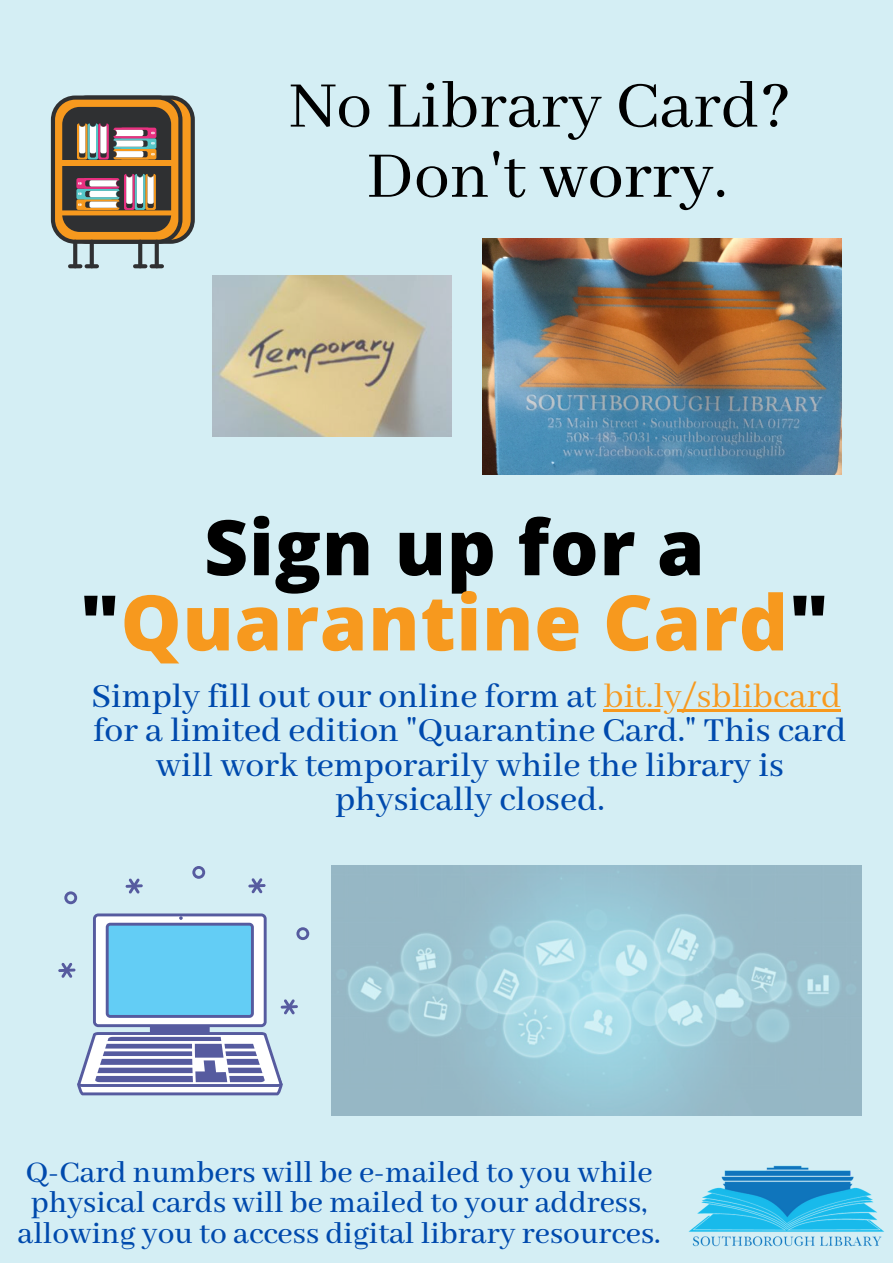
<style>
.page{position:relative;width:893px;height:1263px;background:#d4eef4}
.page>*{position:absolute;margin:0;border:0;box-sizing:border-box;transform-origin:0 0}
.t1{font:800 76.57px/75.2px "Open Sans";letter-spacing:.01em;color:#f7991e;text-align:center}
.t2{font:71.78px/70.1px "Abhaya Libre";color:#000;text-align:center}
.t3{font:500 37.5px/34.5px "Abhaya Libre";color:#004aad;text-align:center}
.t4{font:500 33.45px/30.5px "Abhaya Libre";color:#004aad;text-align:center}
.s1{font-weight:500}
.s2{color:#000}
.s3{font-weight:400;color:#f7991e}
</style>
<div class="page">
<img style="left:688px;top:1165px;width:196px;height:82px">
<img style="left:482px;top:238px;width:359px;height:236px">
<svg style="left:64px;top:891px;width:13px;height:13px"></svg>
<svg style="left:192px;top:866px;width:13px;height:13px"></svg>
<svg style="left:125px;top:878px;width:18px;height:16px"></svg>
<svg style="left:248px;top:878px;width:18px;height:15px"></svg>
<svg style="left:58px;top:913px;width:251px;height:182px"></svg>
<img style="left:212px;top:276px;width:239px;height:160px">
<hr style="left:603px;top:709px;width:238px;height:2px;background:#f7991e">
<svg style="left:65px;top:98px;width:128px;height:144px"></svg>
<div style="left:63px;top:96px;width:132px;height:148px;border:4px solid #2f3032;border-radius:22px"></div>
<div style="left:53px;top:98px;width:127px;height:144px;background:#f7991e;border-radius:22px"></div>
<div style="left:51px;top:96px;width:131px;height:148px;border:4px solid #2f3032;border-radius:22px"></div>
<div style="left:62px;top:107px;width:109px;height:125px;background:#2f3032;border-radius:17px"></div>
<svg style="left:77px;top:123px;width:79px;height:36px"></svg>
<div style="left:57px;top:160px;width:118px;height:5px;background:#f7991e"></div>
<svg style="left:76px;top:174px;width:80px;height:36px"></svg>
<div style="left:57px;top:210px;width:118px;height:5px;background:#f7991e"></div>
<svg style="left:138px;top:242px;width:4px;height:22px"></svg>
<svg style="left:135px;top:264px;width:10px;height:4px"></svg>
<svg style="left:155px;top:242px;width:4px;height:22px"></svg>
<svg style="left:152px;top:264px;width:10px;height:4px"></svg>
<svg style="left:73px;top:242px;width:4px;height:22px"></svg>
<svg style="left:70px;top:264px;width:10px;height:4px"></svg>
<svg style="left:90px;top:242px;width:4px;height:22px"></svg>
<svg style="left:87px;top:264px;width:10px;height:4px"></svg>
<img style="left:332px;top:866px;width:529px;height:249px">
<h2 class="t2" style="left:289px;top:74px;width:503px">No Library Card?<br>Don't <span class="s1">worry</span>.</h2>
<h1 class="t1" style="left:80px;top:508px;width:750px"><span class="s2">Sign up for a "</span>Quarantine Card<span class="s2">"</span></h1>
<p class="t3" style="left:91px;top:680px;width:756px">Simply fill out our online form at <span class="s3">bit.ly/sblibcard </span>for a limited edition "Quarantine Card." This card will work temporarily while the library is physically closed.</p>
<p class="t4" style="left:18px;top:1158px;width:644px">Q-Card numbers will be e-mailed to you while physical cards will be mailed to your address, allowing you to access digital library resources.</p>
</div>
